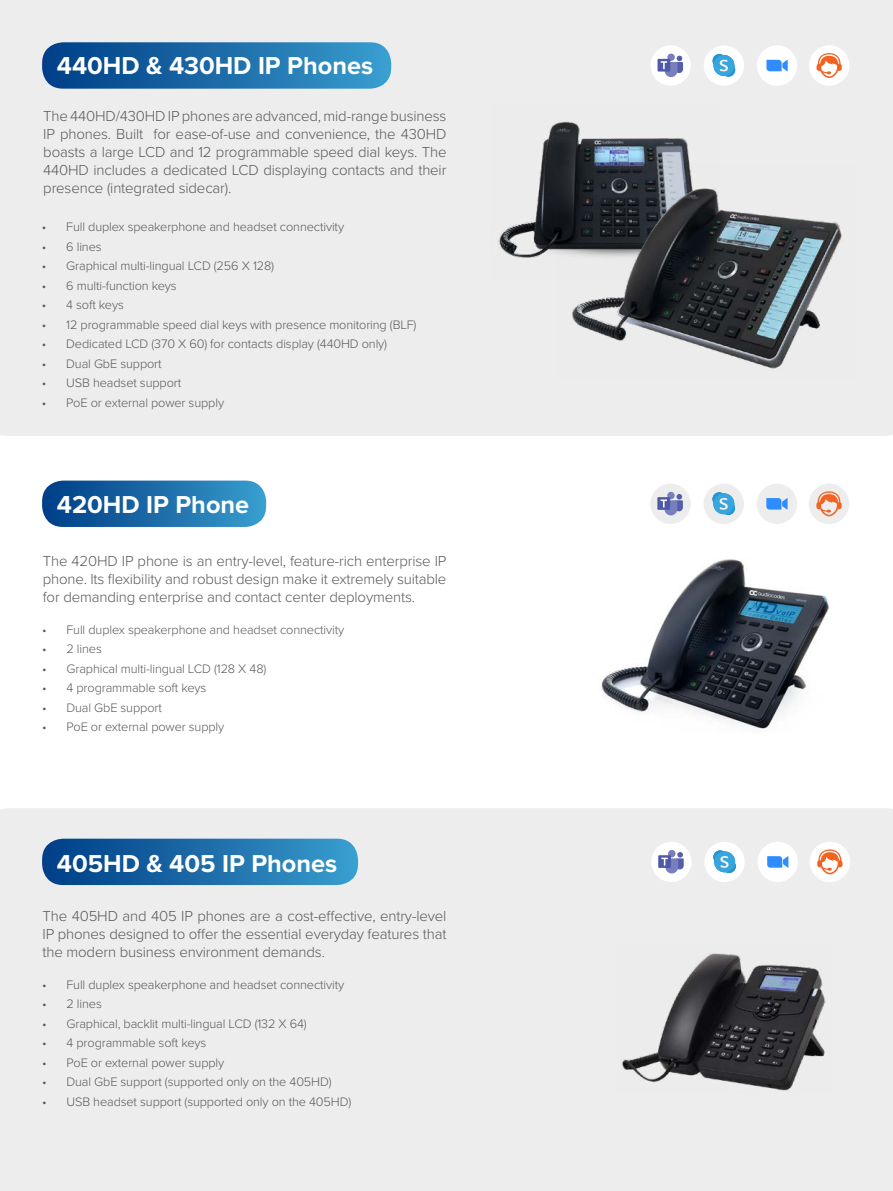
<style>
.page{position:relative;width:893px;height:1191px;background:#fff}
.page>*{position:absolute;margin:0;border:0;box-sizing:border-box;transform-origin:0 0}
.t1{font:700 25.35px "Proxima Nova";color:#fff}
.t2{font:300 15px/18px "Proxima Nova";letter-spacing:-.01em;color:#58595b;text-align:justify}
.t3{font:300 12.75px "Proxima Nova";letter-spacing:-.01em;color:#58595b}
</style>
<div class="page">
<div style="left:0;top:0;width:893px;height:436px;background:#ededee"></div>
<div style="left:0;top:808px;width:893px;height:383px;background:#ededee"></div>
<img style="left:601px;top:559px;width:229px;height:170px">
<img style="left:616px;top:945px;width:216px;height:148px">
<svg style="left:42px;top:838px;width:316px;height:47px;background:#2371ab"></svg>
<img style="left:490px;top:104px;width:229px;height:176px">
<img style="left:557px;top:164px;width:299px;height:214px">
<svg style="left:42px;top:42px;width:349px;height:47px;background:#2370ab"></svg>
<svg style="left:42px;top:480px;width:224px;height:47px;background:#2673ac"></svg>
<div style="left:809px;top:45px;width:40px;height:41px;background:#fff;border-radius:50%"></div>
<svg style="left:817px;top:53px;width:25px;height:25px"></svg>
<div style="left:650px;top:45px;width:41px;height:41px;background:#fff;border-radius:50%"></div>
<div style="left:667px;top:54px;width:8px;height:7px;background:#797ebd;border-radius:50%"></div>
<div style="left:657px;top:59px;width:13px;height:13px;background:#4e59a7"></div>
<svg style="left:661px;top:56px;width:22px;height:21px"></svg>
<div style="left:704px;top:45px;width:40px;height:41px;background:#fff;border-radius:50%"></div>
<div style="left:713px;top:54px;width:13px;height:13px;background:#2397d2;border-radius:7px"></div>
<div style="left:722px;top:63px;width:13px;height:14px;background:#2397d2;border-radius:7px"></div>
<div style="left:713px;top:55px;width:21px;height:21px;background:#38a6de;border-radius:10px"></div>
<svg style="left:719px;top:60px;width:9px;height:11px"></svg>
<div style="left:757px;top:45px;width:40px;height:41px;background:#fff;border-radius:50%"></div>
<svg style="left:766px;top:60px;width:22px;height:11px"></svg>
<div style="left:809px;top:483px;width:40px;height:41px;background:#ededee;border-radius:50%"></div>
<svg style="left:816px;top:491px;width:26px;height:25px"></svg>
<div style="left:650px;top:483px;width:41px;height:41px;background:#ededee;border-radius:50%"></div>
<div style="left:667px;top:492px;width:8px;height:7px;background:#797ebd;border-radius:50%"></div>
<div style="left:657px;top:497px;width:13px;height:13px;background:#4e59a7"></div>
<svg style="left:661px;top:494px;width:22px;height:21px"></svg>
<div style="left:704px;top:483px;width:40px;height:41px;background:#ededee;border-radius:50%"></div>
<svg style="left:712px;top:492px;width:14px;height:14px"></svg>
<div style="left:721px;top:501px;width:14px;height:14px;background:#2397d2;border-radius:7px"></div>
<div style="left:713px;top:493px;width:21px;height:21px;background:#38a6de;border-radius:10px"></div>
<svg style="left:719px;top:498px;width:9px;height:12px"></svg>
<div style="left:757px;top:483px;width:40px;height:41px;background:#ededee;border-radius:50%"></div>
<svg style="left:766px;top:498px;width:22px;height:12px"></svg>
<div style="left:810px;top:841px;width:40px;height:41px;background:#fff;border-radius:50%"></div>
<svg style="left:817px;top:849px;width:25px;height:25px"></svg>
<div style="left:651px;top:841px;width:40px;height:41px;background:#fff;border-radius:50%"></div>
<div style="left:668px;top:850px;width:7px;height:7px;background:#797ebd;border-radius:50%"></div>
<div style="left:658px;top:855px;width:13px;height:13px;background:#4e59a7"></div>
<svg style="left:661px;top:852px;width:23px;height:21px"></svg>
<div style="left:704px;top:841px;width:41px;height:41px;background:#fff;border-radius:50%"></div>
<svg style="left:713px;top:850px;width:14px;height:14px"></svg>
<div style="left:722px;top:859px;width:14px;height:14px;background:#2397d2;border-radius:7px"></div>
<div style="left:714px;top:851px;width:21px;height:21px;background:#38a6de;border-radius:10px"></div>
<svg style="left:720px;top:856px;width:9px;height:12px"></svg>
<div style="left:758px;top:841px;width:40px;height:41px;background:#fff;border-radius:50%"></div>
<svg style="left:767px;top:856px;width:21px;height:12px"></svg>
<h1 class="t1" style="left:57px;top:47px;width:318px">440HD &amp; 430HD IP Phones</h1>
<p class="t2" style="left:43px;top:107px;width:405px">The 440HD/430HD IP phones are advanced, mid-range business IP phones. Built for ease-of-use and convenience, the 430HD boasts a large LCD and 12 programmable speed dial keys. The 440HD includes a dedicated LCD displaying contacts and their presence (integrated sidecar).</p>
<p class="t3" style="left:42px;top:217px;width:304px">• Full duplex speakerphone and headset connectivity</p>
<p class="t3" style="left:42px;top:237px;width:61px">• 6 lines</p>
<p class="t3" style="left:42px;top:256px;width:234px">• Graphical multi-lingual LCD (256 X 128)</p>
<p class="t3" style="left:42px;top:276px;width:136px">• 6 multi-function keys</p>
<p class="t3" style="left:42px;top:295px;width:83px">• 4 soft keys</p>
<p class="t3" style="left:42px;top:315px;width:376px">• 12 programmable speed dial keys with presence monitoring (BLF)</p>
<p class="t3" style="left:42px;top:334px;width:347px">• Dedicated LCD (370 X 60) for contacts display (440HD only)</p>
<p class="t3" style="left:42px;top:354px;width:121px">• Dual GbE support</p>
<p class="t3" style="left:42px;top:373px;width:141px">• USB headset support</p>
<p class="t3" style="left:42px;top:393px;width:184px">• PoE or external power supply</p>
<h1 class="t1" style="left:57px;top:486px;width:194px">420HD IP Phone</h1>
<p class="t2" style="left:43px;top:551px;width:405px">The 420HD IP phone is an entry-level, feature-rich enterprise IP phone. Its flexibility and robust design make it extremely suitable for demanding enterprise and contact center deployments.</p>
<p class="t3" style="left:42px;top:620px;width:304px">• Full duplex speakerphone and headset connectivity</p>
<p class="t3" style="left:42px;top:639px;width:61px">• 2 lines</p>
<p class="t3" style="left:42px;top:659px;width:226px">• Graphical multi-lingual LCD (128 X 48)</p>
<p class="t3" style="left:42px;top:678px;width:166px">• 4 programmable soft keys</p>
<p class="t3" style="left:42px;top:698px;width:121px">• Dual GbE support</p>
<p class="t3" style="left:42px;top:717px;width:184px">• PoE or external power supply</p>
<h1 class="t1" style="left:57px;top:844px;width:282px">405HD &amp; 405 IP Phones</h1>
<p class="t2" style="left:43px;top:905px;width:405px">The 405HD and 405 IP phones are a cost-effective, entry-level IP phones designed to offer the essential everyday features that the modern business environment demands.</p>
<p class="t3" style="left:42px;top:975px;width:304px">• Full duplex speakerphone and headset connectivity</p>
<p class="t3" style="left:42px;top:994px;width:61px">• 2 lines</p>
<p class="t3" style="left:42px;top:1014px;width:266px">• Graphical, backlit multi-lingual LCD (132 X 64)</p>
<p class="t3" style="left:42px;top:1033px;width:166px">• 4 programmable soft keys</p>
<p class="t3" style="left:42px;top:1053px;width:184px">• PoE or external power supply</p>
<p class="t3" style="left:42px;top:1072px;width:291px">• Dual GbE support (supported only on the 405HD)</p>
<p class="t3" style="left:42px;top:1092px;width:311px">• USB headset support (supported only on the 405HD)</p>
</div>
